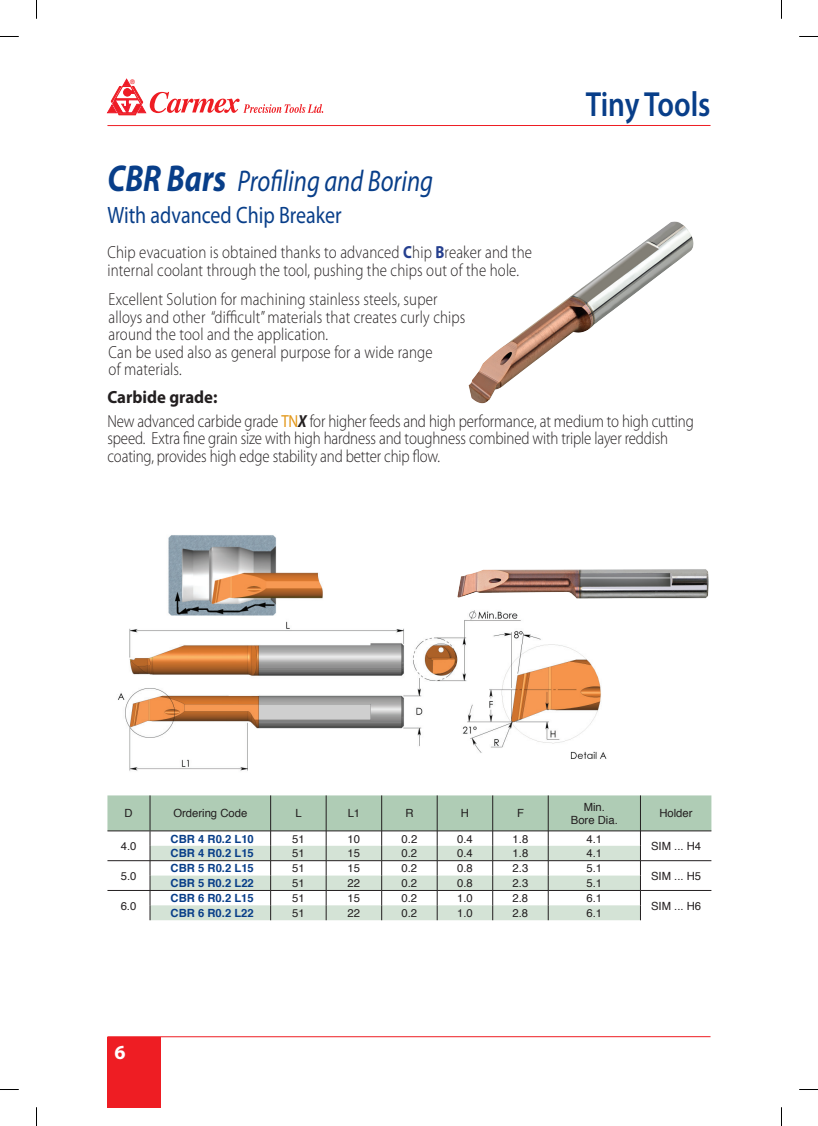
<style>
.page{position:relative;width:818px;height:1126px;background:#fff}
.page>*{position:absolute;margin:0;border:0;box-sizing:border-box;transform-origin:0 0}
.t1{font:600 35px "Myriad Pro";color:#083e89;scale:.84 1}
.t2{font:italic 30px "Myriad Pro";color:#083e89;scale:.82 1}
.t3{font:23.75px "Myriad Pro";color:#083e89;scale:.84 1}
.t4{font:700 20px "Myriad Pro";color:#fff}
.t5{font:700 17.62px "Myriad Pro";color:#231f20;scale:.95 1}
.t6{font:300 17.5px/17.5px "Myriad Pro";letter-spacing:.01em;color:#231f20;scale:.85 1}
.t7{font:300 17.5px/17.5px "Myriad Pro";letter-spacing:-.01em;color:#231f20;scale:.85 1}
.t8{font:11.25px/13.5px "Helvetica";color:#231f20;text-align:center}
.t9{font:700 11.25px "Helvetica";color:#083e89}
.t10{font:500 8.75px "Win Soft Pro";color:#ee1d23}
.s1{font-weight:700;font-size:37.5px}
.s2{font-weight:700;color:#253f8e}
.s3{font-weight:400;color:#e29616}
.s4{font-weight:700;font-style:italic}
</style>
<div class="page">
<div style="left:107px;top:1036px;width:53px;height:71px;background:#ee1d23"></div>
<hr style="left:107px;top:1036px;width:603px;height:1px;background:#ee1d23">
<hr style="left:107px;top:125px;width:603px;height:1px;background:#ee1d23">
<svg style="left:107px;top:79px;width:216px;height:36px"></svg>
<svg style="left:107px;top:795px;width:604px;height:125px"></svg>
<hr style="left:107px;top:860px;width:43px;height:1px;background:#231f20">
<hr style="left:640px;top:860px;width:71px;height:1px;background:#231f20">
<hr style="left:150px;top:860px;width:120px;height:1px;background:#231f20">
<hr style="left:270px;top:860px;width:56px;height:1px;background:#231f20">
<hr style="left:326px;top:860px;width:55px;height:1px;background:#231f20">
<hr style="left:381px;top:860px;width:56px;height:1px;background:#231f20">
<hr style="left:437px;top:860px;width:55px;height:1px;background:#231f20">
<hr style="left:492px;top:860px;width:56px;height:1px;background:#231f20">
<hr style="left:548px;top:860px;width:92px;height:1px;background:#231f20">
<hr style="left:107px;top:890px;width:43px;height:1px;background:#231f20">
<hr style="left:150px;top:890px;width:120px;height:1px;background:#231f20">
<hr style="left:270px;top:890px;width:56px;height:1px;background:#231f20">
<hr style="left:326px;top:890px;width:55px;height:1px;background:#231f20">
<hr style="left:381px;top:890px;width:56px;height:1px;background:#231f20">
<hr style="left:437px;top:890px;width:55px;height:1px;background:#231f20">
<hr style="left:492px;top:890px;width:56px;height:1px;background:#231f20">
<hr style="left:548px;top:890px;width:92px;height:1px;background:#231f20">
<hr style="left:640px;top:890px;width:71px;height:1px;background:#231f20">
<img style="left:118px;top:535px;width:489px;height:236px">
<img style="left:440px;top:539px;width:269px;height:84px">
<img style="left:468px;top:221px;width:226px;height:183px">
<svg style="left:0;top:36px;width:19px;height:1px"></svg>
<svg style="left:799px;top:36px;width:18px;height:1px"></svg>
<svg style="left:0;top:1089px;width:19px;height:1px"></svg>
<svg style="left:799px;top:1089px;width:18px;height:1px"></svg>
<svg style="left:36px;top:0;width:1px;height:19px"></svg>
<svg style="left:36px;top:1107px;width:1px;height:18px"></svg>
<p class="t10" style="left:130px;top:75px;width:7px">®</p>
<h2 class="t2" style="left:107px;top:162px;width:398px"><span class="s1">CBR Bars</span> Profiling and Boring</h2>
<h3 class="t3" style="left:107px;top:200px;width:280px">With advanced Chip Breaker</h3>
<p class="t6" style="left:107px;top:244px;width:500px">Chip evacuation is obtained thanks to advanced <span class="s2">C</span>hip <span class="s2">B</span>reaker and the internal coolant through the tool, pushing the chips out of the hole.</p>
<p class="t6" style="left:109px;top:291px;width:421px">Excellent Solution for machining stainless steels, super alloys and other “difficult” materials that creates curly chips around the tool and the application.<br>Can be used also as general purpose for a wide range<br>of materials.</p>
<p class="t5" style="left:107px;top:385px;width:117px">Carbide grade:</p>
<h1 class="t1" style="left:585px;top:82px;width:150px">Tiny Tools</h1>
<p class="t7" style="left:107px;top:412px;width:691px">New advanced carbide grade <span class="s3">TN</span><span class="s4">X</span> for higher feeds and high performance, at medium to high cutting speed. Extra fine grain size with high hardness and toughness combined with triple layer reddish coating, provides high edge stability and better chip flow.</p>
<p class="t8" style="left:124px;top:807px;width:10px">D</p>
<p class="t8" style="left:173px;top:807px;width:75px">Ordering Code</p>
<p class="t8" style="left:295px;top:807px;width:8px">L</p>
<p class="t8" style="left:347px;top:807px;width:14px">L1</p>
<p class="t8" style="left:405px;top:807px;width:10px">R</p>
<p class="t8" style="left:460px;top:807px;width:10px">H</p>
<p class="t8" style="left:516px;top:807px;width:8px">F</p>
<p class="t8" style="left:570px;top:800px;width:48px">Min.<br>Bore Dia.</p>
<p class="t8" style="left:659px;top:807px;width:35px">Holder</p>
<p class="t8" style="left:121px;top:839px;width:17px">4.0</p>
<p class="t9" style="left:170px;top:829px;width:85px">CBR 4 R0.2 L10</p>
<p class="t8" style="left:292px;top:832px;width:14px">51</p>
<p class="t8" style="left:347px;top:832px;width:14px">10</p>
<p class="t8" style="left:401px;top:832px;width:17px">0.2</p>
<p class="t8" style="left:457px;top:832px;width:17px">0.4</p>
<p class="t8" style="left:512px;top:832px;width:17px">1.8</p>
<p class="t8" style="left:586px;top:832px;width:17px">4.1</p>
<p class="t8" style="left:650px;top:839px;width:52px">SIM ... H4</p>
<p class="t9" style="left:170px;top:844px;width:85px">CBR 4 R0.2 L15</p>
<p class="t8" style="left:292px;top:847px;width:14px">51</p>
<p class="t8" style="left:347px;top:847px;width:14px">15</p>
<p class="t8" style="left:401px;top:847px;width:17px">0.2</p>
<p class="t8" style="left:457px;top:847px;width:17px">0.4</p>
<p class="t8" style="left:512px;top:847px;width:17px">1.8</p>
<p class="t8" style="left:586px;top:847px;width:17px">4.1</p>
<p class="t8" style="left:121px;top:869px;width:17px">5.0</p>
<p class="t8" style="left:121px;top:899px;width:17px">6.0</p>
<p class="t9" style="left:170px;top:859px;width:85px">CBR 5 R0.2 L15</p>
<p class="t8" style="left:292px;top:861px;width:14px">51</p>
<p class="t8" style="left:347px;top:861px;width:14px">15</p>
<p class="t8" style="left:401px;top:861px;width:17px">0.2</p>
<p class="t8" style="left:457px;top:861px;width:17px">0.8</p>
<p class="t8" style="left:512px;top:861px;width:17px">2.3</p>
<p class="t8" style="left:586px;top:861px;width:17px">5.1</p>
<p class="t9" style="left:170px;top:874px;width:85px">CBR 5 R0.2 L22</p>
<p class="t8" style="left:292px;top:876px;width:14px">51</p>
<p class="t8" style="left:347px;top:876px;width:14px">22</p>
<p class="t8" style="left:401px;top:876px;width:17px">0.2</p>
<p class="t8" style="left:457px;top:876px;width:17px">0.8</p>
<p class="t8" style="left:512px;top:876px;width:17px">2.3</p>
<p class="t8" style="left:586px;top:876px;width:17px">5.1</p>
<p class="t9" style="left:170px;top:889px;width:85px">CBR 6 R0.2 L15</p>
<p class="t8" style="left:292px;top:891px;width:14px">51</p>
<p class="t8" style="left:347px;top:891px;width:14px">15</p>
<p class="t8" style="left:401px;top:891px;width:17px">0.2</p>
<p class="t8" style="left:457px;top:891px;width:17px">1.0</p>
<p class="t8" style="left:512px;top:891px;width:17px">2.8</p>
<p class="t8" style="left:586px;top:891px;width:17px">6.1</p>
<p class="t9" style="left:170px;top:903px;width:85px">CBR 6 R0.2 L22</p>
<p class="t8" style="left:292px;top:906px;width:14px">51</p>
<p class="t8" style="left:347px;top:906px;width:14px">22</p>
<p class="t8" style="left:401px;top:906px;width:17px">0.2</p>
<p class="t8" style="left:457px;top:906px;width:17px">1.0</p>
<p class="t8" style="left:512px;top:906px;width:17px">2.8</p>
<p class="t8" style="left:586px;top:906px;width:17px">6.1</p>
<p class="t4" style="left:114px;top:1038px;width:13px">6</p>
<p class="t8" style="left:650px;top:869px;width:52px">SIM ... H5</p>
<p class="t8" style="left:650px;top:899px;width:52px">SIM ... H6</p>
</div>
